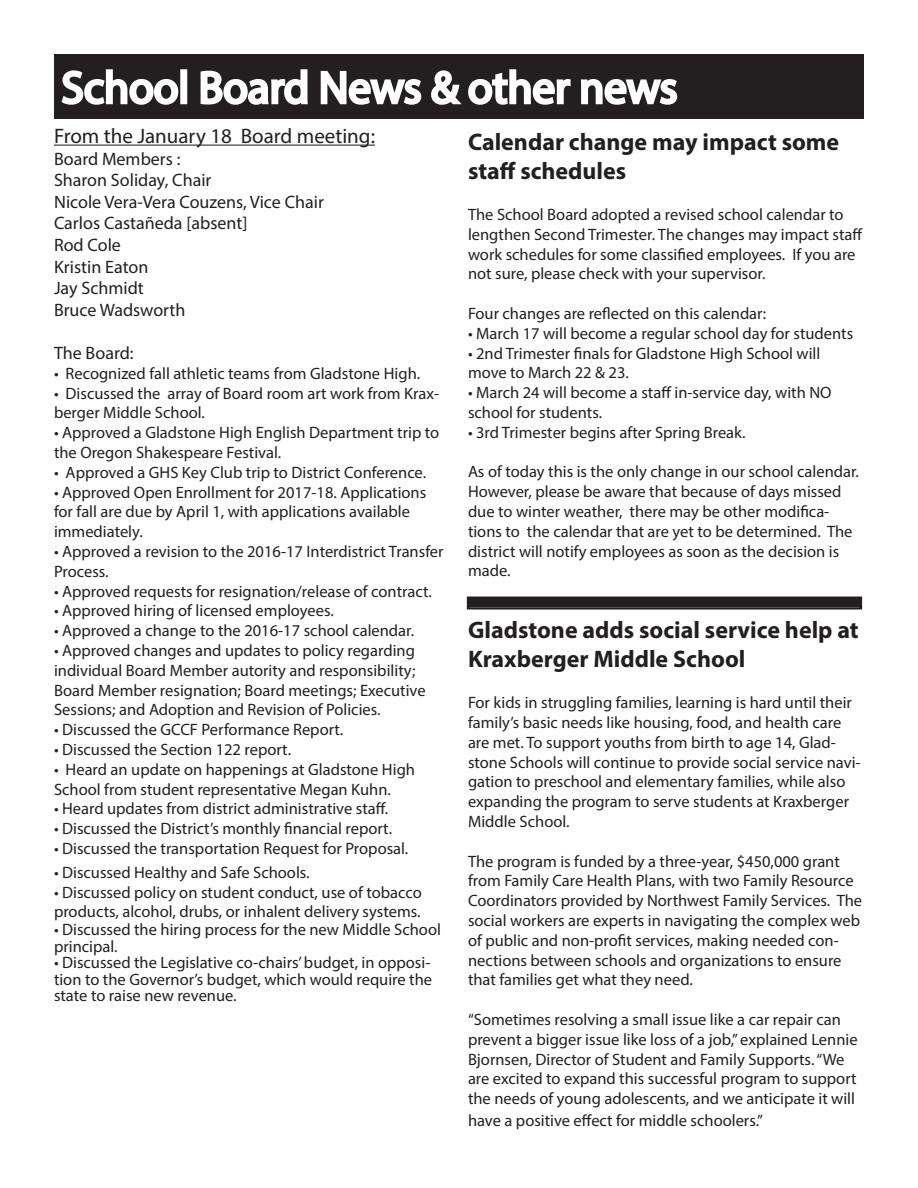
<style>
.page{position:relative;width:918px;height:1188px;background:#fff}
.page>*{position:absolute;margin:0;border:0;box-sizing:border-box;transform-origin:0 0}
.t1{font:45px "Myriad Pro";color:#fff}
.t2{font:700 24px/28.8px "Myriad Pro";color:#231f20}
.t3{font:21px "Myriad Pro";color:#231f20}
.t4{font:18px/21.6px "Myriad Pro";color:#231f20}
.t5{font:16.5px/19.8px "Myriad Pro";color:#231f20}
</style>
<div class="page">
<div style="left:54px;top:54px;width:810px;height:64px;background:#231f20"></div>
<svg style="left:61px;top:69px;width:118px;height:36px"></svg>
<div style="left:180px;top:69px;width:7px;height:35px;border:3px solid #fff"></div>
<svg style="left:200px;top:69px;width:108px;height:36px"></svg>
<svg style="left:320px;top:70px;width:102px;height:35px"></svg>
<svg style="left:431px;top:69px;width:140px;height:36px"></svg>
<svg style="left:580px;top:79px;width:98px;height:26px"></svg>
<hr style="left:54px;top:145px;width:321px;height:1px;background:#231f20">
<svg style="left:466px;top:596px;width:397px;height:14px;background:#3f3c3c"></svg>
<div style="left:471px;top:600px;width:387px;height:6px;border:1px solid #231f20"></div>
<p class="t1" style="left:62px;top:60px;width:617px">School Board News &amp; other news</p>
<p class="t3" style="left:54px;top:123px;width:323px">From the January 18 Board meeting:</p>
<p class="t4" style="left:54px;top:147px;width:128px">Board Members :</p>
<p class="t4" style="left:54px;top:169px;width:159px">Sharon Soliday, Chair</p>
<p class="t4" style="left:54px;top:191px;width:271px">Nicole Vera-Vera Couzens, Vice Chair</p>
<p class="t4" style="left:54px;top:212px;width:195px">Carlos Castañeda [absent]</p>
<p class="t4" style="left:54px;top:234px;width:68px">Rod Cole</p>
<p class="t4" style="left:54px;top:255px;width:96px">Kristin Eaton<br>Jay Schmidt</p>
<p class="t4" style="left:54px;top:299px;width:133px">Bruce Wadsworth</p>
<p class="t4" style="left:54px;top:342px;width:81px">The Board:</p>
<p class="t5" style="left:54px;top:363px;width:368px">• Recognized fall athletic teams from Gladstone High.</p>
<p class="t5" style="left:54px;top:383px;width:387px">• Discussed the array of Board room art work from Krax&shy;berger Middle School.</p>
<p class="t5" style="left:54px;top:423px;width:387px">• Approved a Gladstone High English Department trip to the Oregon Shakespeare Festival.</p>
<p class="t5" style="left:54px;top:462px;width:374px">• Approved a GHS Key Club trip to District Conference.</p>
<p class="t5" style="left:54px;top:482px;width:374px">• Approved Open Enrollment for 2017-18. Applications for fall are due by April 1, with applications available</p>
<p class="t5" style="left:54px;top:522px;width:90px">immediately.</p>
<p class="t5" style="left:54px;top:541px;width:391px">• Approved a revision to the 2016-17 Interdistrict Transfer<br>Process.</p>
<p class="t5" style="left:54px;top:581px;width:379px">• Approved requests for resignation/release of contract.</p>
<p class="t5" style="left:54px;top:601px;width:281px">• Approved hiring of licensed employees.</p>
<p class="t5" style="left:54px;top:621px;width:362px">• Approved a change to the 2016-17 school calendar.</p>
<p class="t5" style="left:54px;top:640px;width:373px">• Approved changes and updates to policy regarding individual Board Member autority and responsibility; Board Member resignation; Board meetings; Executive Sessions; and Adoption and Revision of Policies.</p>
<p class="t5" style="left:54px;top:720px;width:291px">• Discussed the GCCF Performance Report.</p>
<p class="t5" style="left:54px;top:739px;width:239px">• Discussed the Section 122 report.</p>
<p class="t5" style="left:54px;top:759px;width:363px">• Heard an update on happenings at Gladstone High<br>School from student representative Megan Kuhn.</p>
<p class="t5" style="left:54px;top:799px;width:336px">• Heard updates from district administrative staff.</p>
<p class="t5" style="left:54px;top:819px;width:340px">• Discussed the District’s monthly financial report.</p>
<p class="t5" style="left:54px;top:838px;width:356px">• Discussed the transportation Request for Proposal.</p>
<p class="t5" style="left:54px;top:862px;width:257px">• Discussed Healthy and Safe Schools.</p>
<p class="t5" style="left:54px;top:882px;width:369px">• Discussed policy on student conduct, use of tobacco products, alcohol, drubs, or inhalent delivery systems.</p>
<p class="t5" style="left:54px;top:921px;width:388px;line-height:16.5px">• Discussed the hiring process for the new Middle School principal.</p>
<p class="t5" style="left:54px;top:954px;width:380px;line-height:16.5px;text-align:justify">• Discussed the Legislative co-chairs’ budget, in opposi&shy;tion to the Governor’s budget, which would require the state to raise new revenue.</p>
<p class="t2" style="left:468px;top:126px;width:373px">Calendar change may impact some staff schedules</p>
<p class="t5" style="left:468px;top:204px;width:396px">The School Board adopted a revised school calendar to lengthen Second Trimester. The changes may impact staff work schedules for some classified employees. If you are not sure, please check with your supervisor.</p>
<p class="t5" style="left:468px;top:303px;width:300px">Four changes are reflected on this calendar:</p>
<p class="t5" style="left:468px;top:323px;width:387px">• March 17 will become a regular school day for students</p>
<p class="t5" style="left:468px;top:343px;width:354px">• 2nd Trimester finals for Gladstone High School will move to March 22 &amp; 23.</p>
<p class="t5" style="left:468px;top:382px;width:365px">• March 24 will become a staff in-service day, with NO school for students.</p>
<p class="t5" style="left:468px;top:422px;width:279px">• 3rd Trimester begins after Spring Break.</p>
<p class="t5" style="left:468px;top:462px;width:393px">As of today this is the only change in our school calendar.<br>However, please be aware that because of days missed due to winter weather, there may be other modifica&shy;tions to the calendar that are yet to be determined. The district will notify employees as soon as the decision is made.</p>
<p class="t2" style="left:468px;top:615px;width:392px">Gladstone adds social service help at<br>Kraxberger Middle School</p>
<p class="t5" style="left:468px;top:693px;width:394px">For kids in struggling families, learning is hard until their family’s basic needs like housing, food, and health care are met. To support youths from birth to age 14, Glad&shy;stone Schools will continue to provide social service navi&shy;gation to preschool and elementary families, while also expanding the program to serve students at Kraxberger Middle School.</p>
<p class="t5" style="left:468px;top:851px;width:396px">The program is funded by a three-year, $450,000 grant from Family Care Health Plans, with two Family Resource Coordinators provided by Northwest Family Services. The social workers are experts in navigating the complex web of public and non-profit services, making needed con&shy;nections between schools and organizations to ensure that families get what they need.</p>
<p class="t5" style="left:468px;top:1009px;width:391px">“Sometimes resolving a small issue like a car repair can prevent a bigger issue like loss of a job,” explained Lennie Bjornsen, Director of Student and Family Supports. “We are excited to expand this successful program to support the needs of young adolescents, and we anticipate it will</p>
<p class="t5" style="left:468px;top:1110px;width:297px">have a positive effect for middle schoolers.”</p>
</div>
